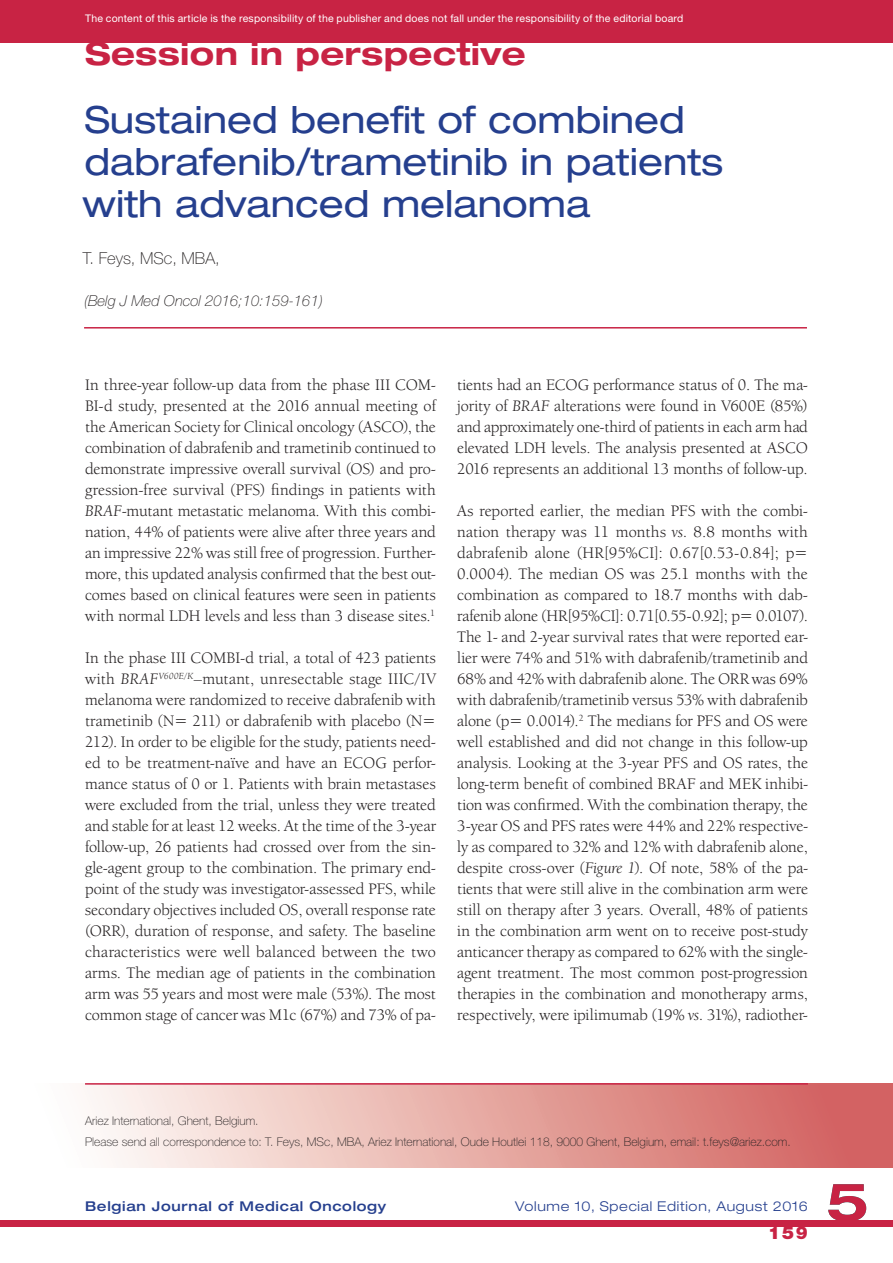
<style>
.page{position:relative;width:893px;height:1263px;background:#fff}
.page>*{position:absolute;margin:0;border:0;box-sizing:border-box;transform-origin:0 0}
.t1{font:700 expanded 52.5px "Helvetica Neue LT Std";color:#c82344}
.t2{font:expanded 37.5px/42px "Helvetica Neue LT Std";color:#253f8e}
.t3{font:700 expanded 31.5px "Helvetica Neue LT Std";letter-spacing:.01em;color:#c82344}
.t4{font:900 18px "Helvetica Neue LT Std";color:#c82344}
.t5{font:16.5px/21px "Berkeley Oldstyle IT Cby BT";color:#231f20;text-align:justify}
.t6{font:100 16.5px "Helvetica Neue LT Std";color:#231f20}
.t7{font:italic 100 15px "Helvetica Neue LT Std";color:#231f20}
.t8{font:300 expanded 13.5px "Helvetica Neue LT Std";letter-spacing:.05em;color:#253f8e}
.t9{font:500 expanded 13.5px "Helvetica Neue LT Std";letter-spacing:.05em;color:#253f8e}
.t10{font:100 12px/21px "Helvetica Neue LT Std";color:#231f20}
.t11{font:10.5px "Helvetica Neue LT Std";letter-spacing:.015em;color:#fff}
.s1{font-style:italic}
</style>
<div class="page">
<div style="left:0;top:1220px;width:893px;height:7px;background:#c82344"></div>
<hr style="left:84px;top:327px;width:723px;height:2px;background:#c82344">
<div style="left:0;top:1083px;width:893px;height:84px;background:linear-gradient(to right,#fff,#d05a56)"></div>
<hr style="left:85px;top:1083px;width:723px;height:2px;background:#c82344">
<div style="left:0;top:0;width:893px;height:43px;background:#c82344"></div>
<p class="t11" style="left:85px;top:12px;width:600px">The content of this article is the responsibility of the publisher and does not fall under the responsibility of the editorial board</p>
<h3 class="t3" style="left:85px;top:34px;width:442px">Session in perspective</h3>
<h2 class="t2" style="left:82px;top:98px;width:643px">Sustained benefit of combined dabrafenib/trametinib in patients with advanced melanoma</h2>
<p class="t6" style="left:83px;top:249px;width:138px">T. Feys, MSc, MBA,</p>
<p class="t7" style="left:84px;top:292px;width:240px">(Belg J Med Oncol 2016;10:159-161)</p>
<p class="t5" style="left:85px;top:374px;width:352px">In three-year follow-up data from the phase III COM-BI-d study, presented at the 2016 annual meeting of the American Society for Clinical oncology (ASCO), the combination of dabrafenib and trametinib continued to demonstrate impressive overall survival (OS) and pro&shy;gression-free survival (PFS) findings in patients with <span class="s1">BRAF</span>-mutant metastatic melanoma. With this combi&shy;nation, 44% of patients were alive after three years and an impressive 22% was still free of progression. Further&shy;more, this updated analysis confirmed that the best out&shy;comes based on clinical features were seen in patients with normal LDH levels and less than 3 disease sites.<sup>1</sup></p>
<p class="t5" style="left:85px;top:647px;width:352px">In the phase III COMBI-d trial, a total of 423 patients with <span class="s1">BRAF</span><sup>V600E/K</sup>–mutant, unresectable stage IIIC/IV melanoma were randomized to receive dabrafenib with trametinib (N= 211) or dabrafenib with placebo (N= 212). In order to be eligible for the study, patients need&shy;ed to be treatment-naïve and have an ECOG perfor&shy;mance status of 0 or 1. Patients with brain metastases were excluded from the trial, unless they were treated and stable for at least 12 weeks. At the time of the 3-year follow-up, 26 patients had crossed over from the sin&shy;gle-agent group to the combination. The primary end&shy;point of the study was investigator-assessed PFS, while secondary objectives included OS, overall response rate (ORR), duration of response, and safety. The baseline characteristics were well balanced between the two arms. The median age of patients in the combination arm was 55 years and most were male (53%). The most common stage of cancer was M1c (67%) and 73% of pa-</p>
<p class="t5" style="left:457px;top:374px;width:352px">tients had an ECOG performance status of 0. The ma&shy;jority of <span class="s1">BRAF</span> alterations were found in V600E (85%) and approximately one-third of patients in each arm had elevated LDH levels. The analysis presented at ASCO 2016 represents an additional 13 months of follow-up.</p>
<p class="t5" style="left:457px;top:500px;width:352px">As reported earlier, the median PFS with the combi&shy;nation therapy was 11 months <span class="s1">vs.</span> 8.8 months with dabrafenib alone (HR[95%CI]: 0.67[0.53-0.84]; p= 0.0004). The median OS was 25.1 months with the combination as compared to 18.7 months with dab&shy;rafenib alone (HR[95%CI]: 0.71[0.55-0.92]; p= 0.0107).<br>The 1- and 2-year survival rates that were reported ear&shy;lier were 74% and 51% with dabrafenib/trametinib and 68% and 42% with dabrafenib alone. The ORR was 69% with dabrafenib/trametinib versus 53% with dabrafenib alone (p= 0.0014).<sup>2</sup> The medians for PFS and OS were well established and did not change in this follow-up analysis. Looking at the 3-year PFS and OS rates, the long-term benefit of combined BRAF and MEK inhibi&shy;tion was confirmed. With the combination therapy, the 3-year OS and PFS rates were 44% and 22% respective&shy;ly as compared to 32% and 12% with dabrafenib alone, despite cross-over (<span class="s1">Figure 1</span>). Of note, 58% of the pa&shy;tients that were still alive in the combination arm were still on therapy after 3 years. Overall, 48% of patients in the combination arm went on to receive post-study anticancer therapy as compared to 62% with the single&shy;agent treatment. The most common post-progression therapies in the combination and monotherapy arms, respectively, were ipilimumab (19% <span class="s1">vs.</span> 31%), radiother-</p>
<p class="t10" style="left:85px;top:1110px;width:707px">Ariez International, Ghent, Belgium.<br>Please send all correspondence to: T. Feys, MSc, MBA, Ariez International, Oude Houtlei 118, 9000 Ghent, Belgium, email: t.feys@ariez.com.</p>
<p class="t9" style="left:85px;top:1198px;width:303px">Belgian Journal of Medical Oncology</p>
<p class="t8" style="left:515px;top:1198px;width:294px">Volume 10, Special Edition, August 2016</p>
<p class="t4" style="left:768px;top:1222px;width:41px">159</p>
<h1 class="t1" style="left:826px;top:1169px;width:44px">5</h1>
</div>
